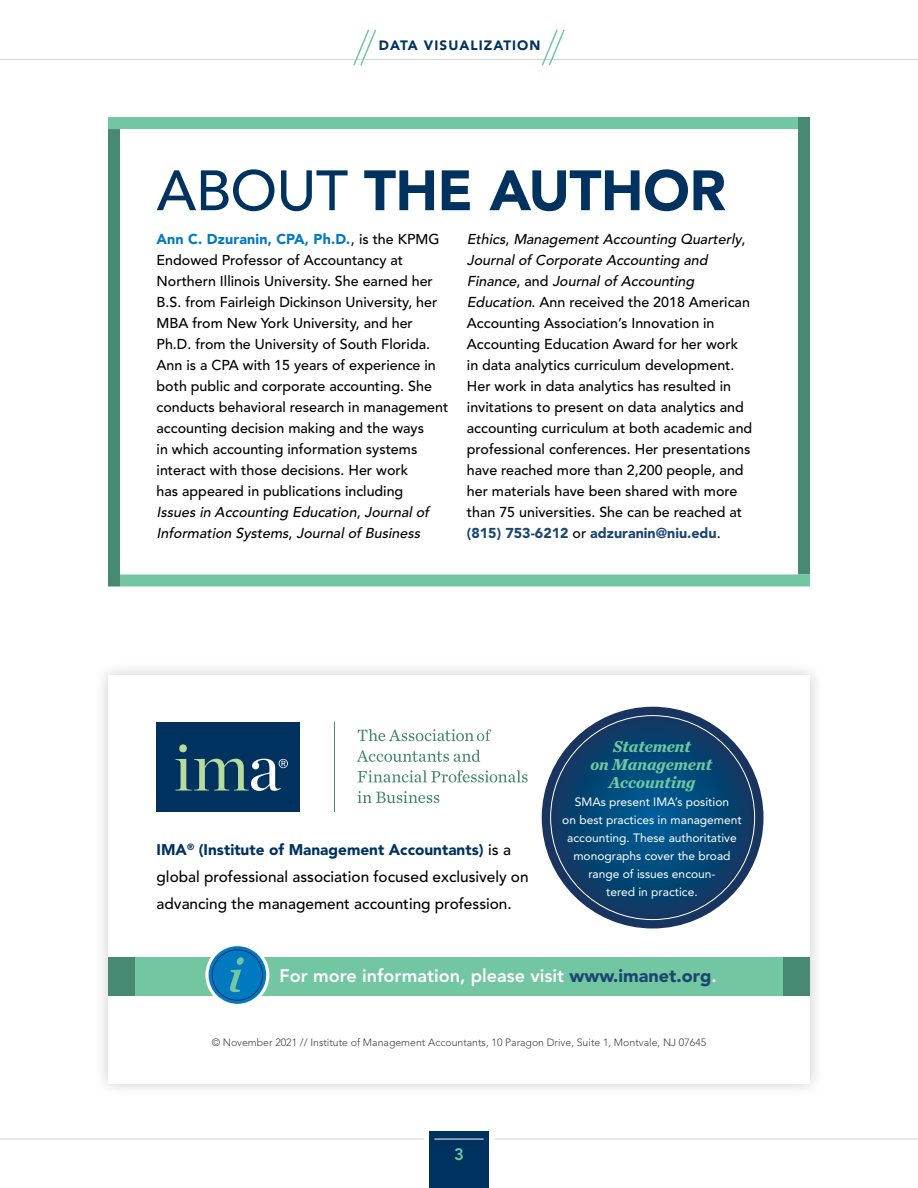
<style>
.page{position:relative;width:918px;height:1188px;background:#fff}
.page>*{position:absolute;margin:0;border:0;box-sizing:border-box;transform-origin:0 0}
.t1{font:900 56.25px "Avenir LT Std";letter-spacing:-.015em;color:#003260}
.t2{font:800 18px "Avenir LT Std";color:#fff}
.t3{font:italic 700 16.5px/18px "Chronicle Text G1";color:#72c6a1;text-align:center}
.t4{font:800 16.5px "Avenir LT Std";color:#72c6a1}
.t5{font:500 15.3px/27px "Avenir LT Std";color:#000}
.t6{font:500 14.25px/21px "Avenir LT Std";color:#000}
.t7{font:900 13.5px "Avenir LT Std";letter-spacing:.08em;color:#003260}
.t8{font:12px/18px "Avenir LT Std";color:#fff;text-align:center}
.t9{font:300 10.5px "Avenir LT Std";color:#414042}
.s1{font-weight:500}
.s2{font-weight:900;color:#0079c1}
.s3{font-style:italic}
.s4{font-weight:900;color:#1a4670}
.s5{font-weight:900;color:#003260}
</style>
<div class="page">
<div style="left:429px;top:1131px;width:60px;height:57px;background:#003260"></div>
<hr style="left:434px;top:1139px;width:50px;height:1px;background:#fff">
<hr style="left:0;top:1139px;width:424px;height:1px;background:#d5d2d5">
<hr style="left:494px;top:1139px;width:424px;height:1px;background:#d5d2d5">
<hr style="left:0;top:59px;width:918px;height:1px;background:#d5d2d5">
<svg style="left:353px;top:29px;width:24px;height:37px"></svg>
<svg style="left:541px;top:29px;width:24px;height:37px"></svg>
<div style="left:108px;top:117px;width:690px;height:12px;background:#72c6a1"></div>
<div style="left:798px;top:117px;width:12px;height:457px;background:#488974"></div>
<div style="left:120px;top:574px;width:690px;height:12px;background:#72c6a1"></div>
<div style="left:108px;top:129px;width:12px;height:457px;background:#488974"></div>
<div style="left:93px;top:660px;width:732px;height:438px;background:#000;opacity:.2"></div>
<div style="left:108px;top:675px;width:702px;height:408px;background:#fff"></div>
<div style="left:108px;top:958px;width:702px;height:38px;background:#72c6a1"></div>
<svg style="left:207px;top:945px;width:61px;height:60px;background:#1480c1"></svg>
<div style="left:205px;top:943px;width:64px;height:64px;border:3px solid #fff;border-radius:50%"></div>
<div style="left:212px;top:949px;width:51px;height:52px;border:1px solid #003260;border-radius:50%"></div>
<svg style="left:230px;top:957px;width:14px;height:35px"></svg>
<div style="left:108px;top:958px;width:27px;height:38px;background:#488974"></div>
<div style="left:783px;top:958px;width:27px;height:38px;background:#488974"></div>
<svg style="left:542px;top:707px;width:222px;height:221px;background:#0c4572"></svg>
<hr style="left:334px;top:722px;width:1px;height:90px;background:#488974">
<svg style="left:357px;top:750px;width:123px;height:12px"></svg>
<svg style="left:358px;top:770px;width:170px;height:13px"></svg>
<svg style="left:358px;top:791px;width:81px;height:12px"></svg>
<svg style="left:358px;top:729px;width:133px;height:12px"></svg>
<div style="left:157px;top:722px;width:143px;height:90px;background:#003260"></div>
<svg style="left:176px;top:744px;width:112px;height:47px"></svg>
<p class="t7" style="left:379px;top:37px;width:163px">DATA VISUALIZATION</p>
<h1 class="t1" style="left:157px;top:157px;width:571px"><span class="s1">ABOUT</span> THE AUTHOR</h1>
<p class="t6" style="left:157px;top:229px;width:293px"><span class="s2">Ann C. Dzuranin, CPA, Ph.D.</span>, is the KPMG Endowed Professor of Accountancy at Northern Illinois University. She earned her B.S. from Fairleigh Dickinson University, her MBA from New York University, and her Ph.D. from the University of South Florida.<br>Ann is a CPA with 15 years of experience in both public and corporate accounting. She conducts behavioral research in management accounting decision making and the ways<br>in which accounting information systems interact with those decisions. Her work<br>has appeared in publications including <span class="s3">Issues in Accounting Education</span>, <span class="s3">Journal of Information Systems</span>, <span class="s3">Journal of Business</span></p>
<p class="t6" style="left:467px;top:229px;width:287px"><span class="s3">Ethics</span>, <span class="s3">Management Accounting Quarterly</span>, <span class="s3">Journal of Corporate Accounting and Finance</span>, a n d <span class="s3">Journal of Accounting Education</span>. Ann received the 2018 American Accounting Association’s Innovation in Accounting Education Award for her work in data analytics curriculum development.<br>Her work in data analytics has resulted in invitations to present on data analytics and accounting curriculum at both academic and professional conferences. Her presentations have reached more than 2,200 people, and her materials have been shared with more than 75 universities. She can be reached at <span class="s4">(815) 753-6212</span> or <span class="s4">adzuranin@niu.edu</span>.</p>
<p class="t5" style="left:157px;top:837px;width:374px"><span class="s5">IMA</span><sup>®</sup> <span class="s5">(Institute of Management Accountants)</span> is a global professional association focused exclusively on advancing the management accounting profession.</p>
<p class="t3" style="left:590px;top:737px;width:123px">Statement<br>on Management<br>Accounting</p>
<p class="t8" style="left:562px;top:793px;width:181px">SMAs present IMA’s position<br>on best practices in management accounting. These authoritative monographs cover the broad range of issues encoun-<br>tered in practice.</p>
<p class="t2" style="left:280px;top:966px;width:439px">For more information, please visit <span class="s4">www.imanet.org</span>.</p>
<p class="t9" style="left:212px;top:1036px;width:496px">© November 2021 // Institute of Management Accountants, 10 Paragon Drive, Suite 1, Montvale, NJ 07645</p>
<p class="t4" style="left:454px;top:1145px;width:11px">3</p>
</div>
